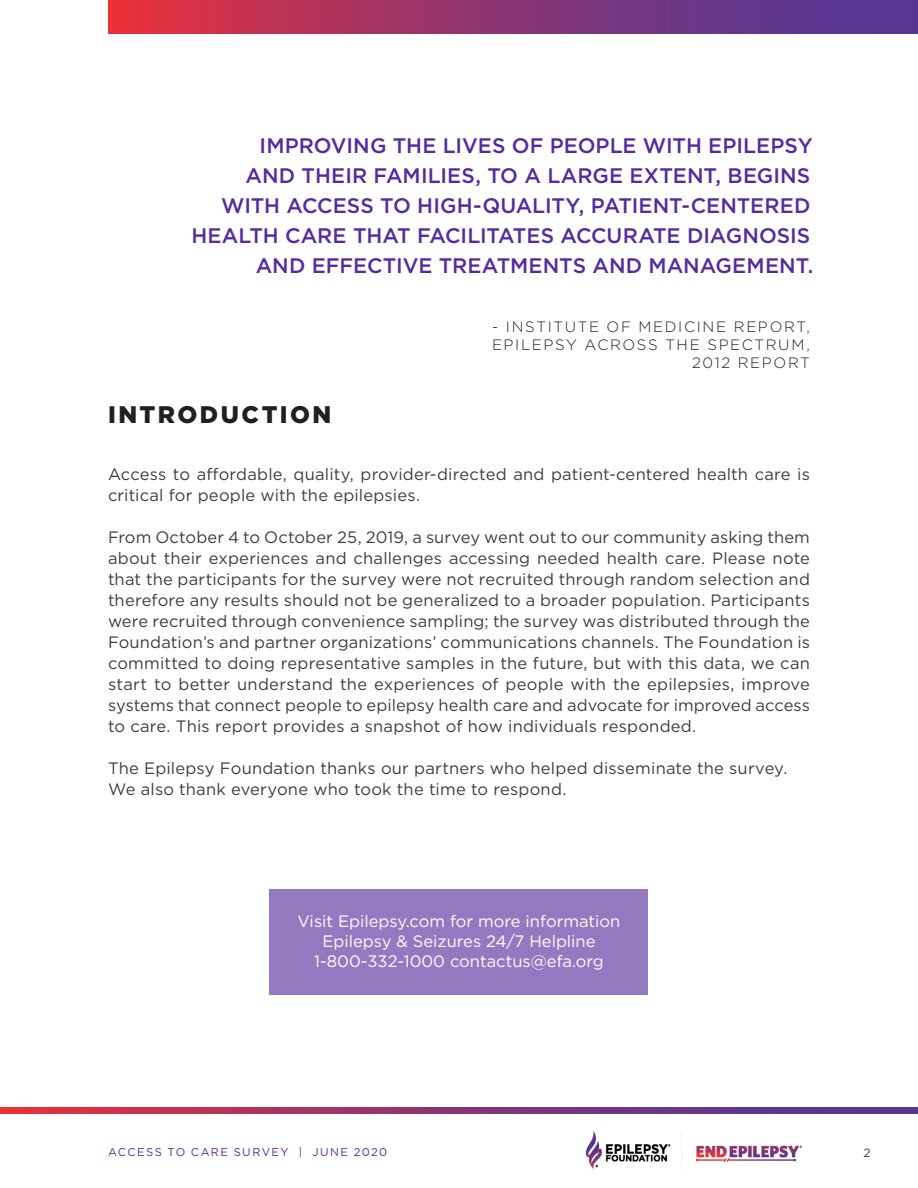
<style>
.page{position:relative;width:918px;height:1188px;background:#fff}
.page>*{position:absolute;margin:0;border:0;box-sizing:border-box;transform-origin:0 0}
.t1{font:900 24px "Gotham";letter-spacing:.105em;color:#231f20}
.t2{font:500 21px/30px "Gotham";color:#552b9d;text-align:right}
.t3{font:16.5px/21px "Gotham";letter-spacing:.01em;color:#3e3e3f}
.t4{font:16.5px/19.8px "Gotham";color:#fff;text-align:center}
.t5{font:300 15px/18px "Gotham";letter-spacing:.11em;color:#231f20;text-align:right}
.t6{font:12px "Gotham";color:#3e3e3f}
.t7{font:11.25px "Gotham";letter-spacing:.125em;color:#552b9d}
</style>
<div class="page">
<img style="left:586px;top:1132px;width:216px;height:38px">
<svg style="left:0;top:1107px;width:918px;height:7px;background:#90346f"></svg>
<svg style="left:108px;top:0;width:810px;height:34px;background:#91346f"></svg>
<div style="left:270px;top:889px;width:378px;height:106px;background:#9479c1"></div>
<p class="t2" style="left:245px;top:130px;width:569px">IMPROVING THE LIVES OF PEOPLE WITH EPILEPSY<br>AND THEIR FAMILIES, TO A LARGE EXTENT, BEGINS</p>
<p class="t2" style="left:191px;top:190px;width:624px">WITH ACCESS TO HIGH-QUALITY, PATIENT-CENTERED<br>HEALTH CARE THAT FACILITATES ACCURATE DIAGNOSIS<br>AND EFFECTIVE TREATMENTS AND MANAGEMENT.</p>
<p class="t1" style="left:108px;top:398px;width:225px">INTRODUCTION</p>
<p class="t5" style="left:492px;top:317px;width:319px">- INSTITUTE OF MEDICINE REPORT,<br>EPILEPSY ACROSS THE SPECTRUM,<br>2012 REPORT</p>
<p class="t3" style="left:108px;top:463px;width:703px">Access to affordable, quality, provider-directed and patient-centered health care is critical for people with the epilepsies.</p>
<p class="t3" style="left:108px;top:526px;width:704px;text-align:justify">From October 4 to October 25, 2019, a survey went out to our community asking them about their experiences and challenges accessing needed health care. Please note that the participants for the survey were not recruited through random selection and therefore any results should not be generalized to a broader population. Participants were recruited through convenience sampling; the survey was distributed through the Foundation’s and partner organizations’ communications channels. The Foundation is committed to doing representative samples in the future, but with this data, we can start to better understand the experiences of people with the epilepsies, improve systems that connect people to epilepsy health care and advocate for improved access to care. This report provides a snapshot of how individuals responded.</p>
<p class="t3" style="left:108px;top:757px;width:681px">The Epilepsy Foundation thanks our partners who helped disseminate the survey.</p>
<p class="t3" style="left:108px;top:778px;width:460px">We also thank everyone who took the time to respond.</p>
<p class="t4" style="left:298px;top:911px;width:324px">Visit Epilepsy.com for more information</p>
<p class="t4" style="left:314px;top:931px;width:291px">Epilepsy &amp; Seizures 24/7 Helpline<br>1-800-332-1000 contactus@efa.org</p>
<p class="t7" style="left:108px;top:1145px;width:281px">ACCESS TO CARE SURVEY | JUNE 2020</p>
<p class="t6" style="left:864px;top:1145px;width:9px">2</p>
</div>
